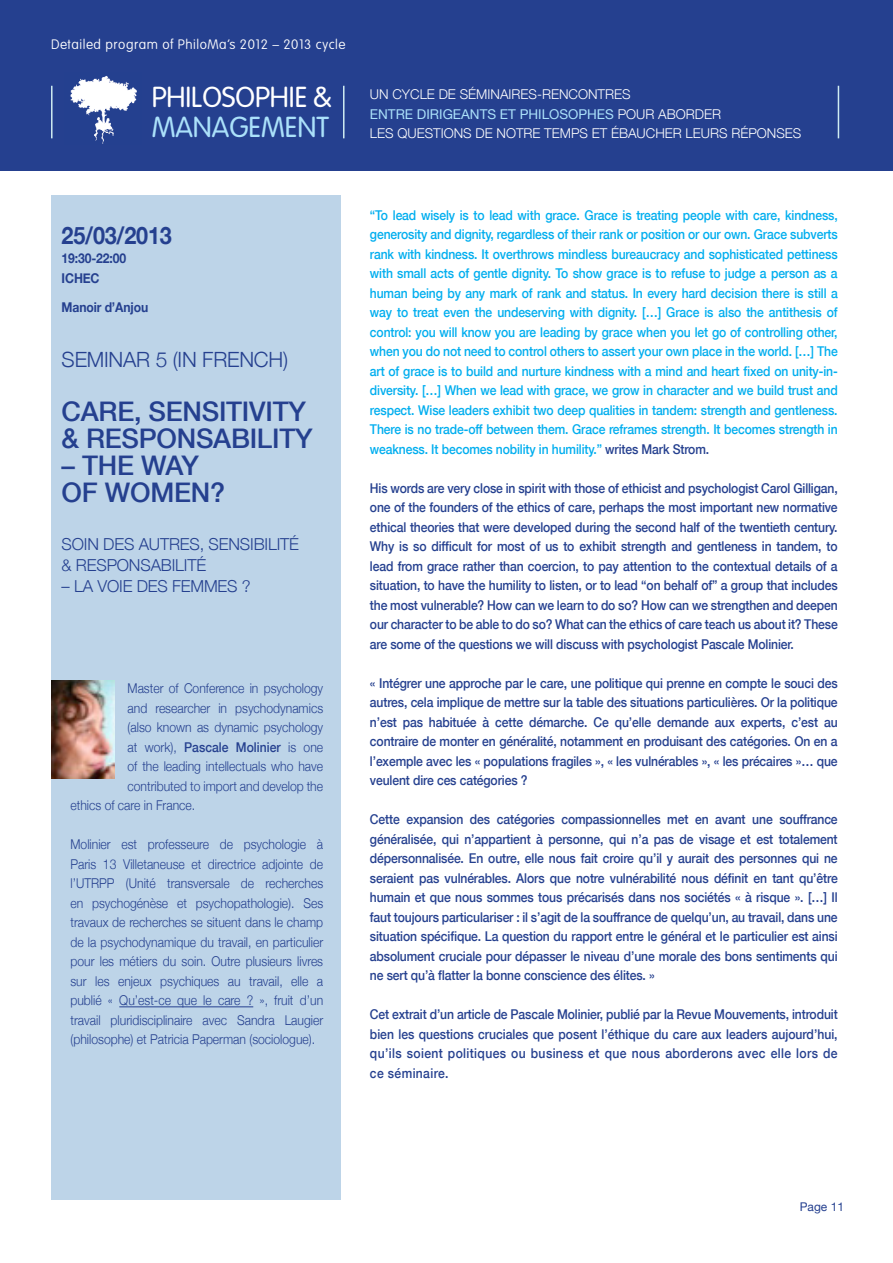
<style>
.page{position:relative;width:893px;height:1263px;background:#fff}
.page>*{position:absolute;margin:0;border:0;box-sizing:border-box;transform-origin:0 0}
.t1{font:300 28.5px "VAG Rounded Std";color:#fff}
.t2{font:300 28.5px "VAG Rounded Std";color:#abe1fa}
.t3{font:500 27px/27px "Helvetica Neue";letter-spacing:-.01em;color:#25408f}
.t4{font:700 24px "Helvetica Neue";letter-spacing:-.01em;color:#25408f;scale:.9 1}
.t5{font:300 21px "Helvetica Neue";letter-spacing:-.01em;color:#25408f}
.t6{font:300 16.5px/21px "Helvetica Neue";letter-spacing:-.01em;color:#25408f}
.t7{font:500 13.5px/19.5px "Helvetica Neue";letter-spacing:-.01em;color:#25408f;text-align:justify;scale:.9 1}
.t8{font:500 13.5px/19.5px "Helvetica Neue";letter-spacing:-.01em;color:#00aeef;text-align:justify;scale:.9 1}
.t9{font:300 13.5px/19.5px "Helvetica Neue";color:#25408f;text-align:justify;scale:.9 1}
.t10{font:300 13.5px/19.5px "Helvetica Neue";color:#fff}
.t11{font:100 13.5px "VAG Rounded Std";letter-spacing:.04em;color:#fff}
.t12{font:700 13.5px/19.5px "Helvetica Neue";letter-spacing:-.01em;color:#25408f;scale:.9 1}
.t13{font:12px "Helvetica Neue";color:#25408f}
.s1{font-weight:400;color:#abe1fa}
.s2{font-weight:300}
.s3{color:#25408f}
</style>
<div class="page">
<div style="left:51px;top:196px;width:289px;height:422px;background:#bdd4e8"></div>
<div style="left:51px;top:618px;width:289px;height:581px;background:#bdd4e8"></div>
<div style="left:0;top:0;width:893px;height:170px;background:#25408f"></div>
<img style="left:70px;top:75px;width:67px;height:69px">
<hr style="left:343px;top:86px;width:1px;height:52px;background:#d0ecf1">
<hr style="left:838px;top:86px;width:1px;height:52px;background:#d0ecf1">
<hr style="left:51px;top:86px;width:2px;height:52px;background:#d0ecf1">
<hr style="left:119px;top:1006px;width:134px;height:1px;background:#25408f">
<img style="left:51px;top:680px;width:64px;height:98px">
<p class="t11" style="left:51px;top:36px;width:296px">Detailed program of PhiloMa’s 2012 – 2013 cycle</p>
<h1 class="t1" style="left:152px;top:81px;width:182px">PHILOSOPHIE &amp;</h1>
<h1 class="t2" style="left:152px;top:111px;width:179px">MANAGEMENT</h1>
<p class="t10" style="left:370px;top:84px;width:433px">Un cycle de séminaires-rencontres<br><span class="s1">ENTRE DIRIGEANTS ET PHILOSOPHES</span> pour aborder<br>les questions de notre temps et ébaucher leurs réponses</p>
<h3 class="t4" style="left:62px;top:220px;width:124px">25/03/2013</h3>
<p class="t12" style="left:62px;top:248px;width:73px">19:30-22:00<br>ICH EC</p>
<p class="t12" style="left:62px;top:297px;width:98px">Manoir d’Anjou</p>
<h3 class="t5" style="left:62px;top:347px;width:228px">Seminar 5 (in French)</h3>
<h2 class="t3" style="left:62px;top:398px;width:253px">Care, sensitivity &amp; responsability</h2>
<h2 class="t3" style="left:62px;top:452px;width:165px">– the way of women?</h2>
<p class="t6" style="left:62px;top:534px;width:239px">Soin des autres, sensibilité &amp; responsabilité</p>
<p class="t6" style="left:62px;top:576px;width:191px">– la voie des femmes ?</p>
<p class="t9" style="left:128px;top:679px;width:219px">Master of Conference in psychology</p>
<p class="t9" style="left:128px;top:698px;width:219px">and researcher in psychodynamics</p>
<p class="t9" style="left:128px;top:718px;width:219px">(also known as dynamic psychology</p>
<p class="t7" style="left:128px;top:737px;width:219px"><span class="s2">at work),</span> Pascale Molinier <span class="s2">is one</span></p>
<p class="t9" style="left:128px;top:757px;width:219px">of the leading intellectuals who have</p>
<p class="t9" style="left:128px;top:776px;width:219px">contributed to import and develop the</p>
<p class="t9" style="left:70px;top:796px;width:140px">ethics of care in France.</p>
<p class="t9" style="left:70px;top:835px;width:282px">Molinier est professeure de psychologie à Paris 13 Villetaneuse et directrice adjointe de l’UTRPP</p>
<p class="t9" style="left:70px;top:873px;width:282px;text-indent:55px">(Unité transversale de recherches en psychogénèse et psychopathologie). Ses travaux de recherches se situent dans le champ de la psychodynamique du travail, en particulier pour les métiers du soin. Outre plusieurs livres sur les enjeux psychiques au travail, elle a publié « Qu’est-ce que le care ? », fruit d’un travail pluridisciplinaire avec Sandra Laugier (philosophe) et Patricia Paperman (sociologue).</p>
<p class="t8" style="left:370px;top:205px;width:521px">“To lead wisely is to lead with grace. Grace is treating people with care, kindness, generosity and dignity, regardless of their rank or position or our own. Grace subverts rank with kindness. It overthrows mindless bureaucracy and sophisticated pettiness with small acts of gentle dignity. To show grace is to refuse to judge a person as a human being by any mark of rank and status. In every hard decision there is still a way to treat even the undeserving with dignity. […] Grace is also the antithesis of control: you will know you are leading by grace when you let go of controlling other, when you do not need to control others to assert your own place in the world. […] The art of grace is to build and nurture kindness with a mind and heart fixed on unity-in&shy;diversity. […] When we lead with grace, we grow in character and we build trust and respect. Wise leaders exhibit two deep qualities in tandem: strength and gentleness.<br>There is no trade-off between them. Grace reframes strength. It becomes strength in weakness. It becomes nobility in humility.” <span class="s3">writes Mark Strom.</span></p>
<p class="t7" style="left:370px;top:478px;width:521px">His words are very close in spirit with those of ethicist and psychologist Carol Gilligan, one of the founders of the ethics of care, perhaps the most important new normative ethical theories that were developed during the second half of the twentieth century.<br>Why is so difficult for most of us to exhibit strength and gentleness in tandem, to lead from grace rather than coercion, to pay attention to the contextual details of a situation, to have the humility to listen, or to lead “on behalf of” a group that includes the most vulnerable? How can we learn to do so? How can we strengthen and deepen our character to be able to do so? What can the ethics of care teach us about it? These are some of the questions we will discuss with psychologist Pascale Molinier.</p>
<p class="t7" style="left:370px;top:673px;width:521px">« Intégrer une approche par le care, une politique qui prenne en compte le souci des autres, cela implique de mettre sur la table des situations particulières. Or la politique n’est pas habituée à cette démarche. Ce qu’elle demande aux experts, c’est au contraire de monter en généralité, notamment en produisant des catégories. On en a l’exemple avec les « populations fragiles », « les vulnérables », « les précaires »… que veulent dire ces catégories ?</p>
<p class="t7" style="left:370px;top:809px;width:521px">Cette expansion des catégories compassionnelles met en avant une souffrance généralisée, qui n’appartient à personne, qui n’a pas de visage et est totalement dépersonnalisée. En outre, elle nous fait croire qu’il y aurait des personnes qui ne seraient pas vulnérables. Alors que notre vulnérabilité nous définit en tant qu’être humain et que nous sommes tous précarisés dans nos sociétés « à risque ». […] Il faut toujours particulariser : il s’agit de la souffrance de quelqu’un, au travail, dans une situation spécifique. La question du rapport entre le général et le particulier est ainsi absolument cruciale pour dépasser le niveau d’une morale des bons sentiments qui ne sert qu’à flatter la bonne conscience des élites. »</p>
<p class="t7" style="left:370px;top:1004px;width:521px">Cet extrait d’un article de Pascale Molinier, publié par la Revue Mouvements, introduit bien les questions cruciales que posent l’éthique du care aux leaders aujourd’hui, qu’ils soient politiques ou business et que nous aborderons avec elle lors de ce séminaire.</p>
<p class="t13" style="left:800px;top:1199px;width:46px">PAGE 11</p>
</div>
